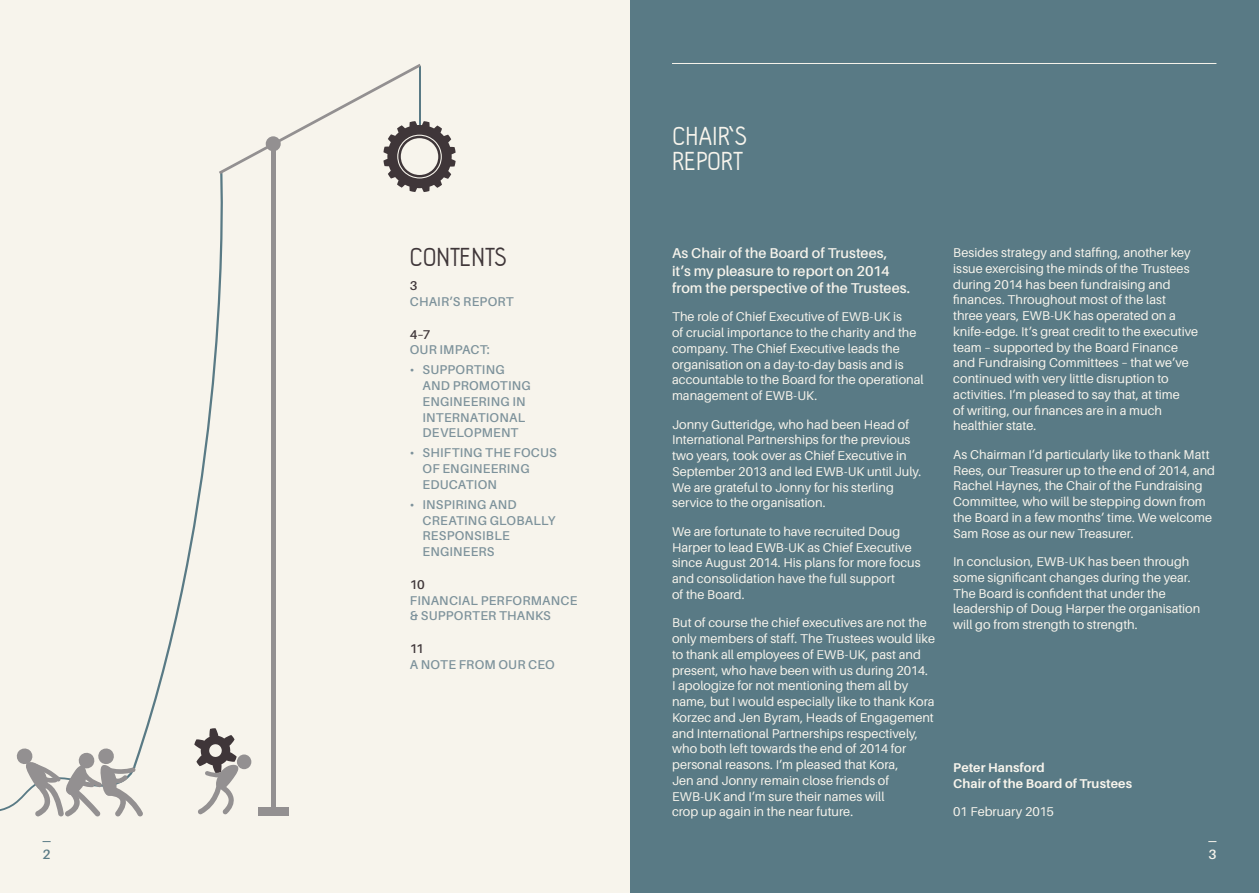
<style>
.page{position:relative;width:1259px;height:893px;background:#fff}
.page>*{position:absolute;margin:0;border:0;box-sizing:border-box;transform-origin:0 0}
.Heading{font:27px/25.5px "Hallo Sans";color:#f7f4ec}
.Heading-2{font:27px "Hallo Sans";color:#3f3639}
.Body_Copy{font:600 14.25px/17.2px "Aileron";color:#f7f4ec}
.Heading-3{font:600 13.5px "Aileron";color:#597a85}
.Heading-4{font:600 13.5px "Aileron";color:#f7f4ec}
.Body_Copy-2{font:12.75px/15.8px "Aileron";color:#f7f4ec}
.Body_Copy-3{font:600 12.75px/15.8px "Aileron";letter-spacing:.02em;color:#7d929b}
.Body_Copy-4{font:700 12.75px/15.8px "Aileron";letter-spacing:.005em;color:#f7f4ec}
.s1{color:#3f3639}
</style>
<div class="page">
<div style="left:629px;top:0;width:630px;height:893px;background:#597a85"></div>
<div style="left:0;top:0;width:629px;height:893px;background:#f7f4ec"></div>
<hr style="left:271px;top:143px;width:4px;height:668px;background:#939091">
<div style="left:258px;top:807px;width:30px;height:8px;background:#939091"></div>
<hr style="left:672px;top:63px;width:544px;height:1px;background:#f7f4ec">
<div style="left:237px;top:754px;width:14px;height:15px;background:#939091;border-radius:50%"></div>
<svg style="left:198px;top:737px;width:42px;height:77px"></svg>
<svg style="left:139px;top:192px;width:94px;height:598px"></svg>
<svg style="left:0;top:747px;width:143px;height:69px"></svg>
<svg style="left:219px;top:64px;width:236px;height:128px"></svg>
<p class="Heading-2" style="left:410px;top:243px;width:99px">CONTENTS</p>
<p class="Body_Copy-3" style="left:410px;top:278px;width:106px"><span class="s1">3<br></span>CHAIR’S REPORT</p>
<p class="Body_Copy-3" style="left:410px;top:326px;width:82px"><span class="s1">4–7<br></span>OUR IMPACT:</p>
<p class="Body_Copy-3" style="left:422px;top:362px;width:110px;text-indent:-13px">• SUPPORTING<br>AND PROMOTING<br>ENGINEERING IN<br>INTERNATIONAL<br>DEVELOPMENT</p>
<p class="Body_Copy-3" style="left:422px;top:445px;width:136px;text-indent:-13px">• SHIFTING THE FOCUS<br>OF ENGINEERING<br>EDUCATION</p>
<p class="Body_Copy-3" style="left:422px;top:497px;width:134px;text-indent:-13px">• INSPIRING AND<br>CREATING GLOBALLY<br>RESPONSIBLE<br>ENGINEERS</p>
<p class="Body_Copy-3" style="left:410px;top:577px;width:169px"><span class="s1">10<br></span>FINANCIAL PERFORMANCE &amp; SUPPORTER THANKS</p>
<p class="Body_Copy-3" style="left:410px;top:641px;width:146px"><span class="s1">11<br></span>A NOTE FROM OUR CEO</p>
<p class="Heading" style="left:672px;top:124px;width:76px">CHAIR’S<br>REPORT</p>
<p class="Body_Copy" style="left:672px;top:245px;width:240px">As Chair of the Board of Trustees,<br>it’s my pleasure to report on 2014 from the perspective of the Trustees.</p>
<p class="Body_Copy-2" style="left:672px;top:309px;width:253px">The role of Chief Executive of EWB-UK is<br>of crucial importance to the charity and the company. The Chief Executive leads the organisation on a day-to-day basis and is accountable to the Board for the operational management of EWB-UK.</p>
<p class="Body_Copy-2" style="left:672px;top:416px;width:251px">Jonny Gutteridge, who had been Head of International Partnerships for the previous two years, took over as Chief Executive in September 2013 and led EWB-UK until July.<br>We are grateful to Jonny for his sterling service to the organisation.</p>
<p class="Body_Copy-2" style="left:672px;top:524px;width:250px">We are fortunate to have recruited Doug Harper to lead EWB-UK as Chief Executive since August 2014. His plans for more focus and consolidation have the full support<br>of the Board.</p>
<p class="Body_Copy-2" style="left:672px;top:615px;width:264px">But of course the chief executives are not the only members of staff. The Trustees would like to thank all employees of EWB-UK, past and present, who have been with us during 2014.<br>I apologize for not mentioning them all by name, but I would especially like to thank Kora Korzec and Jen Byram, Heads of Engagement and International Partnerships respectively, who both left towards the end of 2014 for personal reasons. I’m pleased that Kora,<br>Jen and Jonny remain close friends of EWB-UK and I’m sure their names will<br>crop up again in the near future.</p>
<p class="Body_Copy-2" style="left:953px;top:245px;width:246px">Besides strategy and staffing, another key issue exercising the minds of the Trustees during 2014 has been fundraising and finances. Throughout most of the last three years, EWB-UK has operated on a knife-edge. It’s great credit to the executive team – supported by the Board Finance and Fundraising Committees – that we’ve continued with very little disruption to activities. I’m pleased to say that, at time<br>of writing, our finances are in a much healthier state.</p>
<p class="Body_Copy-2" style="left:953px;top:447px;width:263px">As Chairman I’d particularly like to thank Matt Rees, our Treasurer up to the end of 2014, and Rachel Haynes, the Chair of the Fundraising Committee, who will be stepping down from the Board in a few months’ time. We welcome Sam Rose as our new Treasurer.</p>
<p class="Body_Copy-2" style="left:953px;top:554px;width:249px">In conclusion, EWB-UK has been through some significant changes during the year.<br>The Board is confident that under the leadership of Doug Harper the organisation will go from strength to strength.</p>
<p class="Body_Copy-4" style="left:953px;top:759px;width:180px">Peter Hansford<br>Chair of the Board of Trustees</p>
<p class="Body_Copy-2" style="left:953px;top:804px;width:102px">01 February 2015</p>
<p class="Heading-3" style="left:43px;top:847px;width:10px">2</p>
<p class="Heading-4" style="left:1208px;top:847px;width:10px">3</p>
</div>
